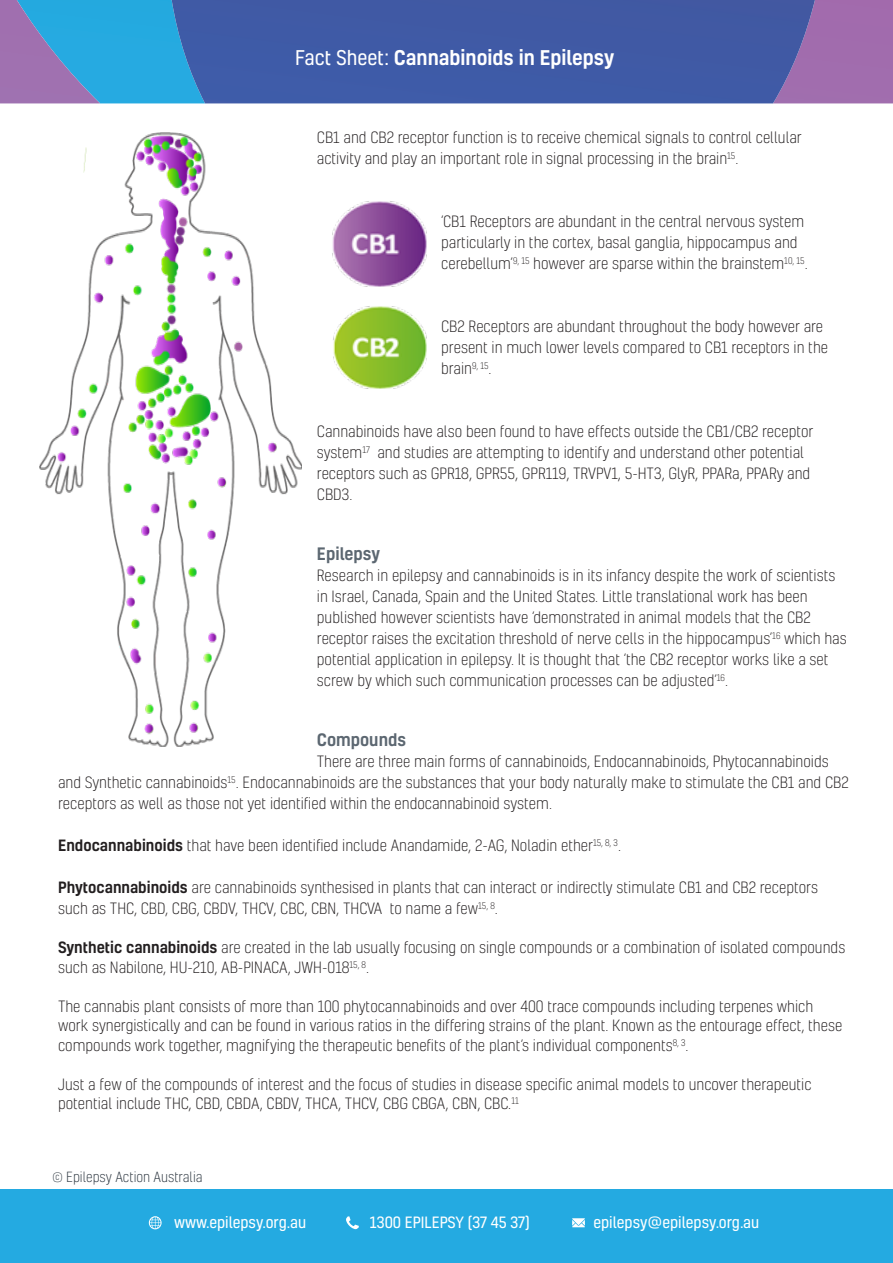
<style>
.page{position:relative;width:893px;height:1263px;background:#fff}
.page>*{position:absolute;margin:0;border:0;box-sizing:border-box;transform-origin:0 0}
.t1{font:500 19.5px "Kelson";color:#fff}
.Body_Copy{font:500 16.5px "Kelson";color:#5c6771}
.Body_Copy-2{font:300 15px/21px "Kelson";color:#231f20}
.Bullet_points{font:300 15px/21px "Kelson";color:#231f20}
.t2{font:15px "Kelson";color:#fff}
.t3{font:300 13.5px "Kelson";color:#29333d}
.s1{font-weight:400}
.s2{font-weight:500}
</style>
<div class="page">
<div style="left:0;top:1190px;width:893px;height:73px;background:#24aae1"></div>
<div style="left:815px;top:0;width:78px;height:103px;background:#a16cad"></div>
<div style="left:412px;top:0;width:403px;height:103px;background:#405aa5"></div>
<img style="left:0;top:0;width:412px;height:103px">
<svg style="left:148px;top:1216px;width:14px;height:13px"></svg>
<svg style="left:572px;top:1218px;width:13px;height:9px"></svg>
<svg style="left:346px;top:1216px;width:13px;height:13px"></svg>
<img style="left:39px;top:132px;width:263px;height:614px">
<img style="left:332px;top:201px;width:94px;height:85px">
<img style="left:333px;top:306px;width:93px;height:82px">
<p class="t1" style="left:295px;top:44px;width:321px"><span class="s1">Fact Sheet:</span> Cannabinoids in Epilepsy</p>
<p class="Bullet_points" style="left:317px;top:127px;width:486px">CB1 and CB2 receptor function is to receive chemical signals to control cellular activity and play an important role in signal processing in the brain<sup>15</sup>.</p>
<p class="Body_Copy-2" style="left:441px;top:211px;width:368px">‘CB1 Receptors are abundant in the central nervous system particularly in the cortex, basal ganglia, hippocampus and cerebellum’<sup>9,</sup> <sup>15</sup> however are sparse within the brainstem<sup>10,</sup> <sup>15</sup>.</p>
<p class="Body_Copy-2" style="left:441px;top:316px;width:388px">CB2 Receptors are abundant throughout the body however are present in much lower levels compared to CB1 receptors in the brain<sup>9,</sup> <sup>15</sup>.</p>
<p class="Body_Copy-2" style="left:317px;top:421px;width:498px">Cannabinoids have also been found to have effects outside the CB1/CB2 receptor system<sup>17</sup> and studies are attempting to identify and understand other potential receptors such as GPR18, GPR55, GPR119, TRVPV1, 5-HT3, GlyR, PPARa, PPARy and CBD3.</p>
<p class="Body_Copy" style="left:317px;top:543px;width:65px">Epilepsy</p>
<p class="Body_Copy-2" style="left:317px;top:565px;width:531px">Research in epilepsy and cannabinoids is in its infancy despite the work of scientists in Israel, Canada, Spain and the United States. Little translational work has been published however scientists have ‘demonstrated in animal models that the CB2 receptor raises the excitation threshold of nerve cells in the hippocampus’<sup>16</sup> which has potential application in epilepsy. It is thought that ‘the CB2 receptor works like a set screw by which such communication processes can be adjusted’<sup>16</sup>.</p>
<p class="Body_Copy" style="left:317px;top:729px;width:91px">Compounds</p>
<p class="Body_Copy-2" style="left:58px;top:751px;width:792px;text-indent:259px">There are three main forms of cannabinoids, Endocannabinoids, Phytocannabinoids and Synthetic cannabinoids<sup>15</sup>. Endocannabinoids are the substances that your body naturally make to stimulate the CB1 and CB2 receptors as well as those not yet identified within the endocannabinoid system.</p>
<p class="Body_Copy-2" style="left:58px;top:835px;width:564px"><span class="s2">Endocannabinoids</span> that have been identified include Anandamide, 2-AG, Noladin ether<sup>15,</sup> <sup>8,</sup> <sup>3</sup>.</p>
<p class="Body_Copy-2" style="left:58px;top:877px;width:761px"><span class="s2">Phytocannabinoids</span> are cannabinoids synthesised in plants that can interact or indirectly stimulate CB1 and CB2 receptors such as THC, CBD, CBG, CBDV, THCV, CBC, CBN, THCVA to name a few<sup>15,</sup> <sup>8</sup>.</p>
<p class="Body_Copy-2" style="left:58px;top:938px;width:789px;line-height:19.5px"><span class="s2">Synthetic cannabinoids</span> are created in the lab usually focusing on single compounds or a combination of isolated compounds such as Nabilone, HU-210, AB-PINACA, JWH-018<sup>15,</sup> <sup>8</sup>.</p>
<p class="Body_Copy-2" style="left:58px;top:996px;width:786px;line-height:19.5px">The cannabis plant consists of more than 100 phytocannabinoids and over 400 trace compounds including terpenes which work synergistically and can be found in various ratios in the differing strains of the plant. Known as the entourage effect, these compounds work together, magnifying the therapeutic benefits of the plant’s individual components<sup>8,</sup> <sup>3</sup>.</p>
<p class="Body_Copy-2" style="left:58px;top:1074px;width:755px;line-height:19.5px">Just a few of the compounds of interest and the focus of studies in disease specific animal models to uncover therapeutic potential include THC, CBD, CBDA, CBDV, THCA, THCV, CBG CBGA, CBN, CBC.<sup>11</sup></p>
<p class="t3" style="left:52px;top:1168px;width:152px">© Epilepsy Action Australia</p>
<p class="t2" style="left:167px;top:1205px;width:134px">www.epilepsy.org.au</p>
<p class="t2" style="left:362px;top:1205px;width:161px">1300 EPILEPSY (37 45 37)</p>
<p class="t2" style="left:586px;top:1205px;width:167px">epilepsy@epilepsy.org.au</p>
<p class="t2" style="left:174px;top:1212px;width:134px">www.epilepsy.org.au</p>
<p class="t2" style="left:370px;top:1212px;width:161px">1300 EPILEPSY (37 45 37)</p>
<p class="t2" style="left:593px;top:1212px;width:167px">epilepsy@epilepsy.org.au</p>
</div>
